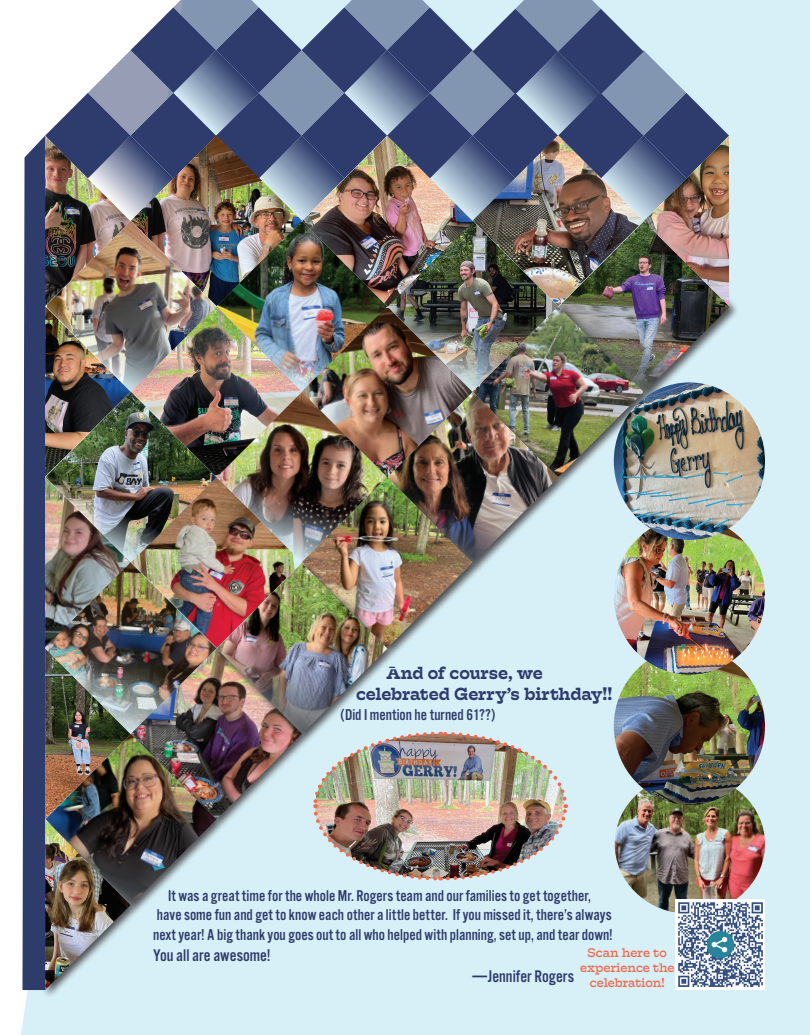
<style>
.page{position:relative;width:810px;height:1035px;background:#fff}
.page>*{position:absolute;margin:0;border:0;box-sizing:border-box;transform-origin:0 0}
.t1{font:500 17.5px/21px "Hatch";letter-spacing:-.005em;color:#2d3c6c}
.t2{font:17.5px "Alternate Got No 3 D";color:#2d3c6c}
.t3{font:16.25px/19.5px "Alternate Got No 3 D";color:#2d3c6c;text-align:center}
.t4{font:12.5px/15px "Hatch";color:#ee6a4d;text-align:center}
.s1{font-family:"Hatch"}
</style>
<div class="page">
<div style="left:21px;top:0;width:789px;height:1035px;background:#d7eff7"></div>
<img style="left:729px;top:805px;width:36px;height:94px">
<img style="left:729px;top:675px;width:36px;height:130px">
<div style="left:556px;top:219px;width:183px;height:183px;background:#231f20;opacity:.75"></div>
<div style="left:42px;top:818px;width:98px;height:181px;background:#231f20;opacity:.75"></div>
<img style="left:729px;top:899px;width:36px;height:90px">
<img style="left:729px;top:540px;width:36px;height:135px">
<img style="left:729px;top:382px;width:36px;height:158px">
<img style="left:22px;top:0;width:707px;height:990px">
<p class="t1" style="left:356px;top:663px;width:258px;text-indent:31px">And of course, we celebrated Gerry’s birthday!!</p>
<p class="t3" style="left:340px;top:705px;width:156px">(Did I mention he turned 61??)</p>
<p class="t3" style="left:153px;top:886px;width:461px">It was a great time for the whole Mr. Rogers team and our families to get together,<br>have some fun and get to know each other a little better. If you missed it, there’s always next year! A big thank you goes out to all who helped with planning, set up, and tear down!</p>
<p class="t2" style="left:153px;top:946px;width:119px">You all are awesome!</p>
<p class="t2" style="left:472px;top:967px;width:104px"><span class="s1">—</span>Jennifer Rogers</p>
<p class="t4" style="left:580px;top:945px;width:96px">Scan here to experience the celebration!</p>
</div>
